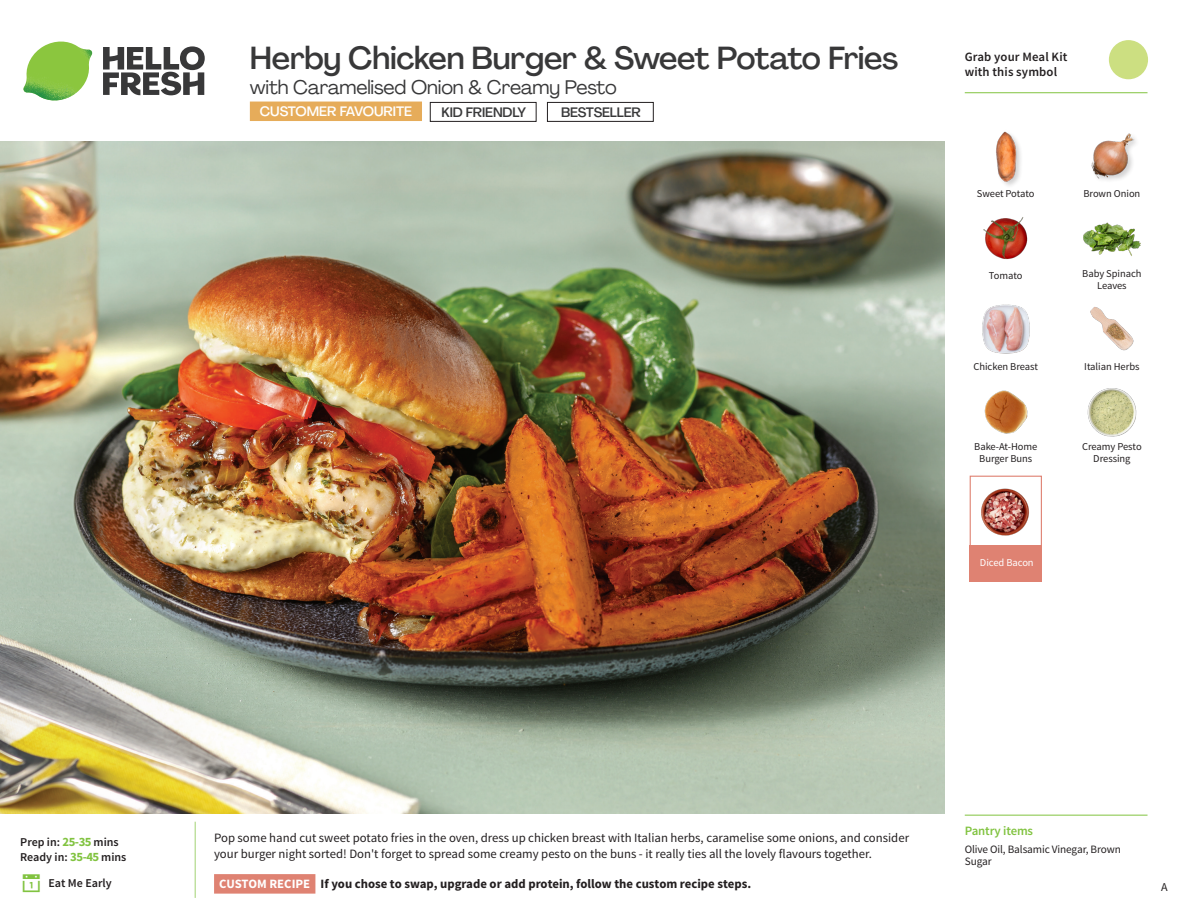
<style>
.page{position:relative;width:1188px;height:918px;background:#fff}
.page>*{position:absolute;margin:0;border:0;box-sizing:border-box;transform-origin:0 0}
._15_Titel_UK{font:500 31.5px "Agrandir";letter-spacing:-.015em;color:#383839}
._15_Titel_UK-2{font:19.5px "Agrandir";letter-spacing:-.01em;color:#383839}
.t1{font:500 13.5px "Agrandir";letter-spacing:-.01em;color:#383839}
.t2{font:500 13.5px "Agrandir";color:#fff}
.Step_6_Text_AU{font:12.75px/16.5px "Source Sans Pro";color:#231f20}
.Step_6_Text_AU-2{font:700 12.75px "Source Sans Pro";color:#231f20}
.t3{font:600 12.75px/15px "Source Sans Pro";letter-spacing:.01em;color:#231f20}
._04_Headers_Front{font:600 12.75px "Source Sans Pro";letter-spacing:-.01em;color:#81c340}
._04_Intro{font:600 12px "Source Sans Pro";color:#231f20}
.t4{font:12px "Source Sans Pro";color:#231f20}
._05_Pantry{font:11.25px/12px "Source Sans Pro";letter-spacing:-.01em;color:#231f20}
._18_FRONT_ingredient{font:10.5px/12px "Source Sans Pro";letter-spacing:-.005em;color:#231f20;text-align:center}
._18_FRONT_ingredient-2{font:10.5px "Source Sans Pro";letter-spacing:-.005em;color:#fff}
.s1{font-weight:700;font-size:12.75px;color:#81c340}
.s2{color:#fff}
</style>
<div class="page">
<svg style="left:103px;top:46px;width:102px;height:49px"></svg>
<img style="left:23px;top:42px;width:69px;height:59px">
<svg style="left:194px;top:821px;width:122px;height:77px"></svg>
<img style="left:0;top:142px;width:945px;height:672px">
<img style="left:1090px;top:307px;width:44px;height:44px">
<img style="left:1087px;top:388px;width:50px;height:49px">
<img style="left:984px;top:390px;width:44px;height:44px">
<img style="left:982px;top:304px;width:48px;height:50px">
<img style="left:983px;top:217px;width:45px;height:43px">
<img style="left:1083px;top:222px;width:58px;height:34px">
<img style="left:996px;top:131px;width:25px;height:54px">
<img style="left:1091px;top:133px;width:45px;height:47px">
<div style="left:970px;top:476px;width:72px;height:72px;border:1px solid #df8272"></div>
<div style="left:970px;top:546px;width:72px;height:36px;background:#df8272"></div>
<img style="left:981px;top:488px;width:48px;height:48px">
<hr style="left:965px;top:815px;width:183px;height:1px;background:#81c340">
<svg style="left:1091px;top:40px;width:57px;height:54px"></svg>
<hr style="left:965px;top:92px;width:183px;height:1px;background:#81c340">
<div style="left:250px;top:102px;width:172px;height:19px;background:#e6ac5a"></div>
<div style="left:430px;top:102px;width:106px;height:20px;border:1px solid #231f20"></div>
<div style="left:547px;top:102px;width:107px;height:20px;border:1px solid #231f20"></div>
<p class="_15_Titel_UK" style="left:250px;top:39px;width:650px">Herby Chicken Burger &amp; Sweet Potato Fries</p>
<p class="_15_Titel_UK-2" style="left:250px;top:75px;width:369px">with Caramelised Onion &amp; Creamy Pesto</p>
<p class="t2" style="left:260px;top:103px;width:154px">CUSTOMER FAVOURITE</p>
<p class="t1" style="left:441px;top:104px;width:86px">KID FRIENDLY</p>
<p class="t1" style="left:561px;top:104px;width:81px">BESTSELLER</p>
<p class="t3" style="left:965px;top:50px;width:104px">Grab your Meal Kit with this symbol</p>
<p class="_18_FRONT_ingredient" style="left:977px;top:188px;width:59px">Sweet Potato</p>
<p class="_18_FRONT_ingredient" style="left:1083px;top:188px;width:58px">Brown Onion</p>
<p class="_18_FRONT_ingredient" style="left:989px;top:270px;width:35px">Tomato</p>
<p class="_18_FRONT_ingredient" style="left:1082px;top:267px;width:61px">Baby Spinach<br>Leaves</p>
<p class="_18_FRONT_ingredient" style="left:974px;top:361px;width:66px">Chicken Breast</p>
<p class="_18_FRONT_ingredient" style="left:1084px;top:361px;width:57px">Italian Herbs</p>
<p class="_18_FRONT_ingredient" style="left:974px;top:441px;width:65px">Bake-At-Home<br>Burger Buns</p>
<p class="_18_FRONT_ingredient-2" style="left:980px;top:556px;width:55px">Diced Bacon</p>
<p class="_18_FRONT_ingredient" style="left:1082px;top:441px;width:61px">Creamy Pesto<br>Dressing</p>
<p class="_04_Intro" style="left:20px;top:835px;width:100px">Prep in: <span class="s1">25-35</span> mins</p>
<p class="_04_Intro" style="left:20px;top:850px;width:108px">Ready in: <span class="s1">35-45</span> mins</p>
<p class="_04_Intro" style="left:48px;top:876px;width:65px">Eat Me Early</p>
<p class="Step_6_Text_AU" style="left:214px;top:830px;width:697px">Pop some hand cut sweet potato fries in the oven, dress up chicken breast with Italian herbs, caramelise some onions, and consider your burger night sorted! Don't forget to spread some creamy pesto on the buns - it really ties all the lovely flavours together.</p>
<p class="Step_6_Text_AU-2" style="left:219px;top:875px;width:533px"><span class="s2">CUSTOM RECIPE</span> If you chose to swap, upgrade or add protein, follow the custom recipe steps.</p>
<p class="_04_Headers_Front" style="left:965px;top:822px;width:70px">Pantry items</p>
<p class="_05_Pantry" style="left:965px;top:844px;width:158px">Olive Oil, Balsamic Vinegar, Brown<br>Sugar</p>
<p class="t4" style="left:1161px;top:879px;width:8px">A</p>
</div>
